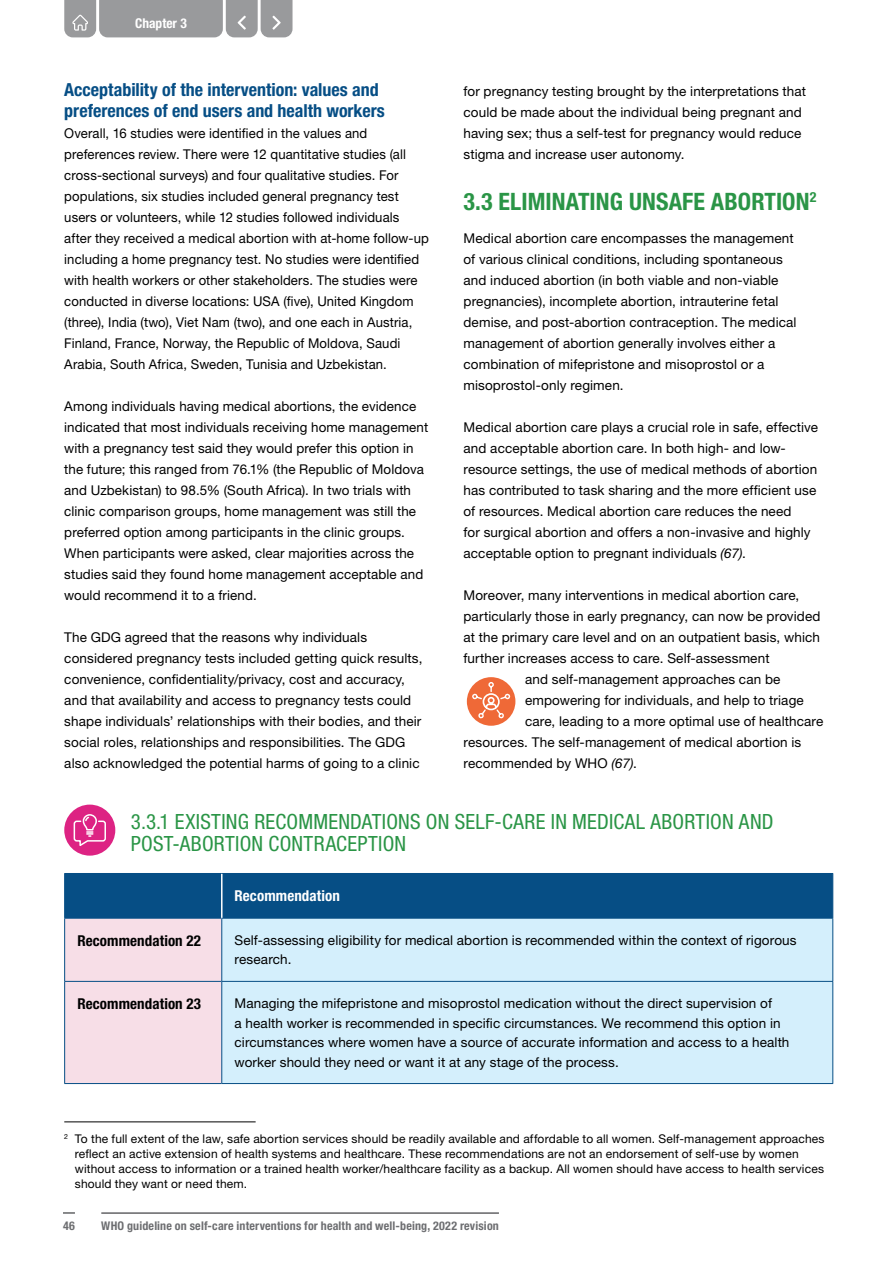
<style>
.page{position:relative;width:893px;height:1263px;background:#fff}
.page>*{position:absolute;margin:0;border:0;box-sizing:border-box;transform-origin:0 0}
.Heading_level_1__GRE{font:700 condensed 24px "Helvetica Neue LT Std";letter-spacing:.005em;color:#2a9546}
.Heading_level_2__GRE{font:condensed 21px/22.5px "Helvetica Neue LT Std";letter-spacing:.01em;color:#2a9546}
.Main_Text{font:700 condensed 18px/21px "Helvetica Neue LT Std";color:#064e85}
.TABLE_TEXT__DARK_BLU{font:700 condensed 15px "Helvetica Neue LT Std";letter-spacing:.005em;color:#000}
.TABLE_TEXT__DARK_BLU-2{font:700 condensed 15px "Helvetica Neue LT Std";letter-spacing:.005em;color:#fff}
.Main_Text-2{font:13.5px/21px "Helvetica Neue LT Std";letter-spacing:.01em;color:#000}
.TABLE_TEXT_black{font:13.5px/19.5px "Helvetica Neue LT Std";letter-spacing:.01em;color:#000}
.t1{font:700 condensed 13.5px "Helvetica Neue LT Std";color:#fff}
.Footnote{font:12px/15px "Helvetica Neue LT Std";letter-spacing:.015em;color:#000}
.t2{font:700 condensed 12px "Helvetica Neue LT Std";letter-spacing:.015em;color:#6d6e71}
.s1{font-style:italic}
</style>
<div class="page">
<svg style="left:64px;top:0;width:229px;height:37px;background:#a0a1a3"></svg>
<svg style="left:63px;top:1212px;width:12px;height:2px"></svg>
<hr style="left:101px;top:1212px;width:398px;height:2px;background:#636466">
<hr style="left:64px;top:1121px;width:192px;height:1px;background:#000">
<svg style="left:465px;top:675px;width:52px;height:52px"></svg>
<div style="left:463px;top:674px;width:56px;height:55px;border:3px solid #fff;border-radius:50%"></div>
<svg style="left:471px;top:681px;width:40px;height:39px;background:#f2865e"></svg>
<div style="left:64px;top:805px;width:51px;height:51px;background:#dd2383;border-radius:50%"></div>
<svg style="left:73px;top:814px;width:33px;height:32px"></svg>
<svg style="left:65px;top:874px;width:767px;height:209px;background:#6d8baf"></svg>
<div style="left:222px;top:919px;width:610px;height:164px;background:#d4effc"></div>
<hr style="left:64px;top:873px;width:158px;height:1px;background:#064e85">
<hr style="left:64px;top:874px;width:1px;height:44px;background:#064e85">
<hr style="left:222px;top:873px;width:611px;height:1px;background:#064e85">
<hr style="left:832px;top:874px;width:1px;height:44px;background:#064e85">
<hr style="left:64px;top:918px;width:157px;height:1px;background:#064e85">
<hr style="left:64px;top:918px;width:1px;height:63px;background:#064e85">
<hr style="left:64px;top:981px;width:157px;height:1px;background:#064e85">
<hr style="left:64px;top:982px;width:1px;height:101px;background:#064e85">
<hr style="left:64px;top:1083px;width:157px;height:1px;background:#064e85">
<hr style="left:221px;top:918px;width:612px;height:1px;background:#064e85">
<hr style="left:221px;top:918px;width:1px;height:63px;background:#064e85">
<hr style="left:832px;top:918px;width:1px;height:63px;background:#064e85">
<hr style="left:221px;top:981px;width:612px;height:1px;background:#064e85">
<hr style="left:221px;top:982px;width:1px;height:101px;background:#064e85">
<hr style="left:832px;top:982px;width:1px;height:101px;background:#064e85">
<hr style="left:221px;top:1083px;width:612px;height:1px;background:#064e85">
<hr style="left:221px;top:874px;width:2px;height:44px;background:#fff">
<p class="t1" style="left:135px;top:15px;width:53px">Chapter 3</p>
<p class="Main_Text" style="left:64px;top:79px;width:322px">Acceptability of the intervention: values and preferences of end users and health workers</p>
<p class="Main_Text-2" style="left:64px;top:123px;width:366px">Overall, 16 studies were identified in the values and preferences review. There were 12 quantitative studies (all cross-sectional surveys) and four qualitative studies. For populations, six studies included general pregnancy test users or volunteers, while 12 studies followed individuals after they received a medical abortion with at-home follow-up including a home pregnancy test. No studies were identified with health workers or other stakeholders. The studies were conducted in diverse locations: USA (five), United Kingdom (three), India (two), Viet Nam (two), and one each in Austria, Finland, France, Norway, the Republic of Moldova, Saudi Arabia, South Africa, Sweden, Tunisia and Uzbekistan.</p>
<p class="Main_Text-2" style="left:64px;top:396px;width:366px">Among individuals having medical abortions, the evidence indicated that most individuals receiving home management with a pregnancy test said they would prefer this option in the future; this ranged from 76.1% (the Republic of Moldova and Uzbekistan) to 98.5% (South Africa). In two trials with clinic comparison groups, home management was still the preferred option among participants in the clinic groups.<br>When participants were asked, clear majorities across the studies said they found home management acceptable and would recommend it to a friend.</p>
<p class="Main_Text-2" style="left:64px;top:627px;width:360px">The GDG agreed that the reasons why individuals considered pregnancy tests included getting quick results, convenience, confidentiality/privacy, cost and accuracy, and that availability and access to pregnancy tests could shape individuals’ relationships with their bodies, and their social roles, relationships and responsibilities. The GDG also acknowledged the potential harms of going to a clinic</p>
<p class="Main_Text-2" style="left:463px;top:81px;width:344px">for pregnancy testing brought by the interpretations that could be made about the individual being pregnant and having sex; thus a self-test for pregnancy would reduce stigma and increase user autonomy.</p>
<p class="Heading_level_1__GRE" style="left:463px;top:187px;width:354px">3.3 ELIMINATING UNSAFE ABORTION<sup>2</sup></p>
<p class="Main_Text-2" style="left:463px;top:228px;width:335px">Medical abortion care encompasses the management of various clinical conditions, including spontaneous and induced abortion (in both viable and non-viable pregnancies), incomplete abortion, intrauterine fetal demise, and post-abortion contraception. The medical management of abortion generally involves either a combination of mifepristone and misoprostol or a misoprostol-only regimen.</p>
<p class="Main_Text-2" style="left:463px;top:417px;width:356px">Medical abortion care plays a crucial role in safe, effective and acceptable abortion care. In both high- and low&shy;resource settings, the use of medical methods of abortion has contributed to task sharing and the more efficient use of resources. Medical abortion care reduces the need<br>for surgical abortion and offers a non-invasive and highly acceptable option to pregnant individuals <span class="s1">(67)</span>.</p>
<p class="Main_Text-2" style="left:463px;top:585px;width:337px">Moreover, many interventions in medical abortion care,</p>
<p class="Main_Text-2" style="left:463px;top:606px;width:359px">particularly those in early pregnancy, can now be provided</p>
<p class="Main_Text-2" style="left:463px;top:627px;width:358px">at the primary care level and on an outpatient basis, which</p>
<p class="Main_Text-2" style="left:463px;top:648px;width:308px">further increases access to care. Self-assessment</p>
<p class="Main_Text-2" style="left:525px;top:669px;width:257px">and self-management approaches can be</p>
<p class="Main_Text-2" style="left:525px;top:690px;width:280px">empowering for individuals, and help to triage</p>
<p class="Main_Text-2" style="left:525px;top:711px;width:300px">care, leading to a more optimal use of healthcare</p>
<p class="Main_Text-2" style="left:463px;top:732px;width:339px">resources. The self-management of medical abortion is</p>
<p class="Main_Text-2" style="left:463px;top:753px;width:175px">recommended by WHO <span class="s1">(67)</span>.</p>
<p class="Heading_level_2__GRE" style="left:131px;top:810px;width:644px">3.3.1 EXISTING RECOMMENDATIONS ON SELF-CARE IN MEDICAL ABORTION AND<br>POST-ABORTION CONTRACEPTION</p>
<p class="TABLE_TEXT__DARK_BLU-2" style="left:235px;top:887px;width:107px">Recommendation</p>
<p class="TABLE_TEXT__DARK_BLU" style="left:77px;top:931px;width:125px">Recommendation 22</p>
<p class="TABLE_TEXT_black" style="left:235px;top:930px;width:564px">Self-assessing eligibility for medical abortion is recommended within the context of rigorous research.</p>
<p class="TABLE_TEXT__DARK_BLU" style="left:77px;top:995px;width:125px">Recommendation 23</p>
<p class="TABLE_TEXT_black" style="left:235px;top:993px;width:556px">Managing the mifepristone and misoprostol medication without the direct supervision of<br>a health worker is recommended in specific circumstances. We recommend this option in circumstances where women have a source of accurate information and access to a health worker should they need or want it at any stage of the process.</p>
<p class="Footnote" style="left:75px;top:1131px;width:751px;text-indent:-11px"><sup>2</sup> To the full extent of the law, safe abortion services should be readily available and affordable to all women. Self-management approaches reflect an active extension of health systems and healthcare. These recommendations are not an endorsement of self-use by women without access to information or a trained health worker/healthcare facility as a backup. All women should have access to health services should they want or need them.</p>
<p class="t2" style="left:63px;top:1218px;width:13px">46</p>
<p class="t2" style="left:101px;top:1218px;width:399px">WHO guideline on self-care interventions for health and well-being, 2022 revision</p>
</div>
